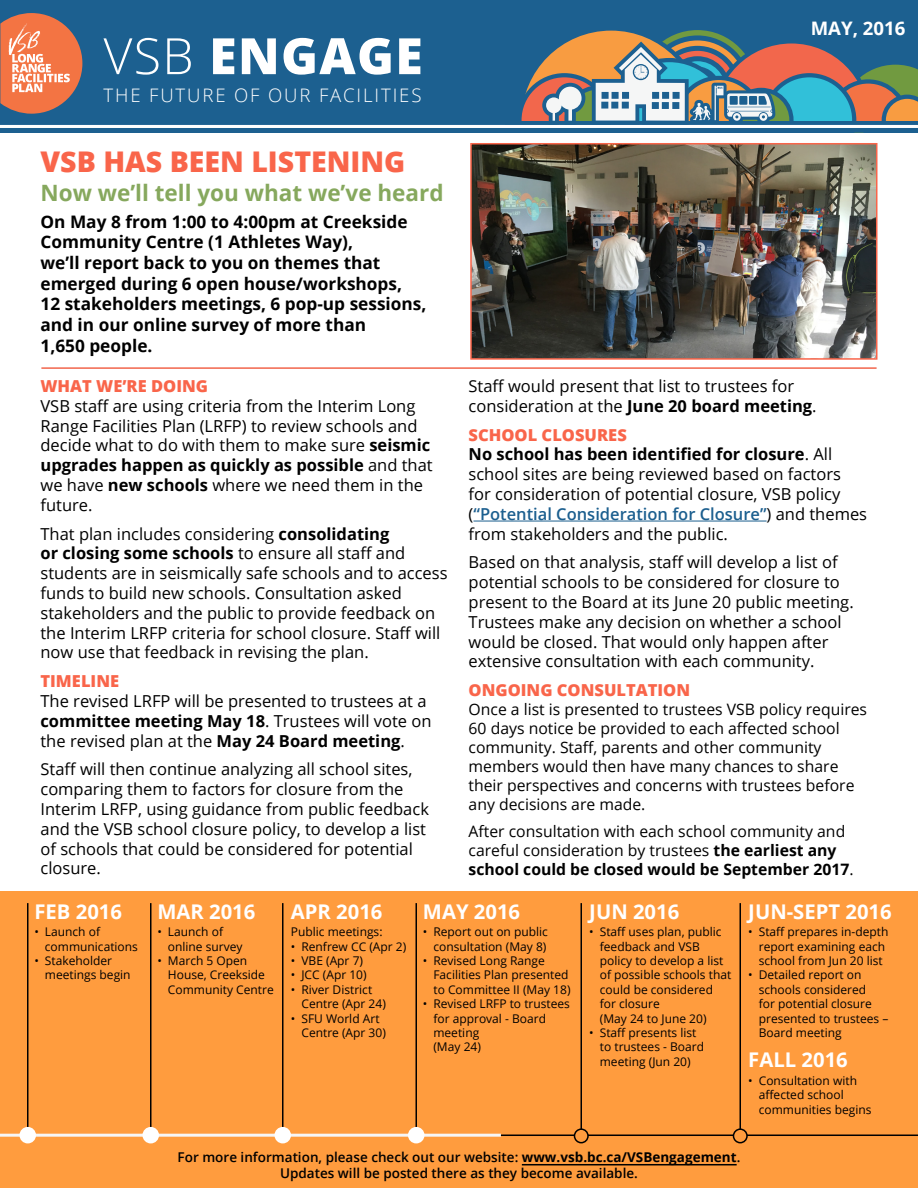
<style>
.page{position:relative;width:918px;height:1188px;background:#fff}
.page>*{position:absolute;margin:0;border:0;box-sizing:border-box;transform-origin:0 0}
.t1{font:800 50.1px "Open Sans";letter-spacing:.025em;color:#fff}
.t2{font:800 28.5px "Open Sans";color:#f9654a}
.t3{font:700 22.5px "Open Sans";color:#86a85d}
.t4{font:700 20.25px "Open Sans";color:#fff}
.t5{font:300 18.6px "Open Sans";letter-spacing:.1em;color:#fff}
.t6{font:700 18.6px "Open Sans";color:#fff}
.t7{font:700 17.25px/20.7px "Open Sans";color:#000}
.t8{font:16.5px/19.8px "Open Sans";color:#000}
.t9{font:800 16.5px "Open Sans";color:#f9654a}
.t10{font:15.75px/18.9px "Open Sans";color:#000}
.t11{font:600 13.5px/16.2px "Open Sans";color:#000;text-align:center}
.t12{font:12px/14.4px "Open Sans";color:#000}
.s1{font-weight:300}
.s2{font-weight:700}
.s3{font-weight:800;color:#f9654a}
.s4{font-weight:600;color:#1c5f8f}
</style>
<div class="page">
<div style="left:0;top:0;width:918px;height:133px;background:#1c6090"></div>
<hr style="left:0;top:125px;width:918px;height:3px;background:#fff">
<img style="left:473px;top:146px;width:402px;height:211px">
<div style="left:470px;top:143px;width:408px;height:217px;border:2px solid #f9654a"></div>
<div style="left:0;top:891px;width:918px;height:297px;background:#ff9c3e"></div>
<hr style="left:36px;top:1135px;width:882px;height:1px;background:#000">
<hr style="left:27px;top:903px;width:1px;height:225px;background:#000">
<hr style="left:0;top:1134px;width:501px;height:3px;background:#f6f6f6">
<div style="left:21px;top:1128px;width:13px;height:14px;background:#fff;border-radius:50%"></div>
<div style="left:20px;top:1127px;width:16px;height:16px;border:3px solid #fff;border-radius:50%"></div>
<hr style="left:282px;top:903px;width:2px;height:228px;background:#000">
<div style="left:276px;top:1128px;width:14px;height:14px;background:#fff;border-radius:50%"></div>
<div style="left:274px;top:1127px;width:17px;height:16px;border:3px solid #fff;border-radius:50%"></div>
<hr style="left:416px;top:903px;width:1px;height:228px;background:#000">
<div style="left:410px;top:1128px;width:13px;height:14px;background:#fff;border-radius:50%"></div>
<div style="left:408px;top:1127px;width:16px;height:16px;border:3px solid #fff;border-radius:50%"></div>
<hr style="left:150px;top:903px;width:2px;height:228px;background:#000">
<div style="left:144px;top:1128px;width:14px;height:14px;background:#fff;border-radius:50%"></div>
<div style="left:142px;top:1127px;width:17px;height:16px;border:3px solid #fff;border-radius:50%"></div>
<hr style="left:580px;top:903px;width:2px;height:228px;background:#000">
<div style="left:574px;top:1129px;width:14px;height:14px;background:#ff9c3e;border-radius:50%"></div>
<div style="left:574px;top:1128px;width:15px;height:15px;border:2px solid #000;border-radius:50%"></div>
<hr style="left:41px;top:367px;width:836px;height:2px;background:#f2654c">
<hr style="left:473px;top:521px;width:294px;height:1px;background:#1c5f8f">
<hr style="left:740px;top:903px;width:1px;height:228px;background:#000">
<div style="left:733px;top:1129px;width:14px;height:14px;background:#ff9c3e;border-radius:50%"></div>
<div style="left:733px;top:1128px;width:15px;height:15px;border:2px solid #000;border-radius:50%"></div>
<svg style="left:0;top:13px;width:918px;height:112px"></svg>
<hr style="left:522px;top:1164px;width:215px;height:1px;background:#000">
<h1 class="t1" style="left:104px;top:18px;width:321px"><span class="s1">VSB</span> ENGAGE</h1>
<p class="t5" style="left:104px;top:82px;width:320px">THE FUTURE OF OUR FACILITIES</p>
<h2 class="t2" style="left:40px;top:140px;width:366px">VSB HAS BEEN LISTENING</h2>
<h3 class="t3" style="left:40px;top:177px;width:405px">Now we’ll tell you what we’ve heard</h3>
<p class="t7" style="left:40px;top:211px;width:387px">On May 8 from 1:00 to 4:00pm at Creekside Community Centre (1 Athletes Way),<br>we’ll report back to you on themes that emerged during 6 open house/workshops,<br>12 stakeholders meetings, 6 pop-up sessions, and in our online survey of more than<br>1,650 people.</p>
<p class="t9" style="left:40px;top:373px;width:169px">WHAT WE’RE DOING</p>
<p class="t8" style="left:40px;top:395px;width:394px">VSB staff are using criteria from the Interim Long Range Facilities Plan (LRFP) to review schools and decide what to do with them to make sure <span class="s2">seismic upgrades happen as quickly as possible</span> and that we have <span class="s2">new schools</span> where we need them in the future.</p>
<p class="t8" style="left:40px;top:523px;width:409px">That plan includes considering <span class="s2">consolidating<br>or closing some schools</span> to ensure all staff and students are in seismically safe schools and to access funds to build new schools. Consultation asked stakeholders and the public to provide feedback on the Interim LRFP criteria for school closure. Staff will now use that feedback in revising the plan.</p>
<p class="t9" style="left:40px;top:669px;width:80px">TIMELINE</p>
<p class="t8" style="left:40px;top:691px;width:393px">The revised LRFP will be presented to trustees at a <span class="s2">committee meeting May 18</span>. Trustees will vote on the revised plan at the <span class="s2">May 24 Board meeting</span>.</p>
<p class="t8" style="left:41px;top:759px;width:390px">Staff will then continue analyzing all school sites, comparing them to factors for closure from the Interim LRFP, using guidance from public feedback and the VSB school closure policy, to develop a list of schools that could be considered for potential closure.</p>
<p class="t6" style="left:811px;top:15px;width:96px">MAY, 2016</p>
<p class="t8" style="left:469px;top:376px;width:350px">Staff would present that list to trustees for consideration at the <span class="s2">June 20 board meeting</span>.</p>
<p class="t8" style="left:469px;top:424px;width:400px"><span class="s3">SCHOOL CLOSURES<br></span><span class="s2">No school has been identified for closure</span>. All school sites are being reviewed based on factors for consideration of potential closure, VSB policy (<span class="s4">“Potential Consideration for Closure”</span>) and themes from stakeholders and the public.</p>
<p class="t8" style="left:469px;top:552px;width:387px">Based on that analysis, staff will develop a list of potential schools to be considered for closure to present to the Board at its June 20 public meeting.<br>Trustees make any decision on whether a school would be closed. That would only happen after extensive consultation with each community.</p>
<p class="t9" style="left:469px;top:678px;width:223px">ONGOING CONSULTATION</p>
<p class="t10" style="left:469px;top:700px;width:400px">Once a list is presented to trustees VSB policy requires 60 days notice be provided to each affected school community. Staff, parents and other community members would then have many chances to share their perspectives and concerns with trustees before any decisions are made.</p>
<p class="t10" style="left:469px;top:822px;width:386px">After consultation with each school community and careful consideration by trustees <span class="s2">the earliest any school could be closed would be September 2017</span>.</p>
<p class="t4" style="left:34px;top:897px;width:89px">FEB 2016</p>
<p class="t12" style="left:45px;top:924px;width:95px;text-indent:-10px">• Launch of communications</p>
<p class="t12" style="left:45px;top:953px;width:87px;text-indent:-10px">• Stakeholder meetings begin</p>
<p class="t4" style="left:157px;top:897px;width:99px">MAR 2016</p>
<p class="t12" style="left:168px;top:924px;width:76px;text-indent:-10px">• Launch of online survey</p>
<p class="t12" style="left:168px;top:953px;width:107px;text-indent:-10px">• March 5 Open<br>House, Creekside<br>Community Centre</p>
<p class="t4" style="left:291px;top:897px;width:93px">APR 2016</p>
<p class="t12" style="left:291px;top:924px;width:93px">Public meetings:</p>
<p class="t12" style="left:291px;top:939px;width:117px">• Renfrew CC (Apr 2)</p>
<p class="t12" style="left:291px;top:953px;width:74px">• VBE (Apr 7)</p>
<p class="t12" style="left:291px;top:968px;width:77px">• JCC (Apr 10)</p>
<p class="t12" style="left:301px;top:982px;width:86px;text-indent:-10px">• River District<br>Centre (Apr 24)</p>
<p class="t12" style="left:301px;top:1011px;width:86px;text-indent:-10px">• SFU World Art<br>Centre (Apr 30)</p>
<p class="t4" style="left:423px;top:897px;width:99px">MAY 2016</p>
<p class="t12" style="left:423px;top:924px;width:127px;text-align:right">• Report out on public consultation (May 8)</p>
<p class="t12" style="left:433px;top:953px;width:139px;text-indent:-10px">• Revised Long Range<br>Facilities Plan presented to Committee II (May 18)</p>
<p class="t12" style="left:433px;top:996px;width:138px;text-indent:-10px">• Revised LRFP to trustees for approval - Board meeting<br>(May 24)</p>
<p class="t4" style="left:589px;top:897px;width:91px">JUN 2016</p>
<p class="t12" style="left:600px;top:924px;width:133px;text-indent:-10px">• Staff uses plan, public feedback and VSB policy to develop a list of possible schools that could be considered for closure<br>(May 24 to June 20)</p>
<p class="t12" style="left:600px;top:1025px;width:106px;text-indent:-10px">• Staff presents list to trustees - Board meeting (Jun 20)</p>
<p class="t4" style="left:748px;top:897px;width:145px">JUN-SEPT 2016</p>
<p class="t12" style="left:759px;top:924px;width:131px;text-indent:-10px">• Staff prepares in-depth report examining each school from Jun 20 list</p>
<p class="t12" style="left:759px;top:968px;width:131px;text-indent:-10px">• Detailed report on schools considered<br>for potential closure presented to trustees –<br>Board meeting</p>
<p class="t4" style="left:748px;top:1046px;width:101px">FALL 2016</p>
<p class="t12" style="left:759px;top:1073px;width:114px;text-indent:-10px">• Consultation with affected school communities begins</p>
<p class="t11" style="left:178px;top:1148px;width:564px">For more information, please check out our website: <span class="s2">www.vsb.bc.ca/VSBengagement</span>.<br>Updates will be posted there as they become available.</p>
</div>
